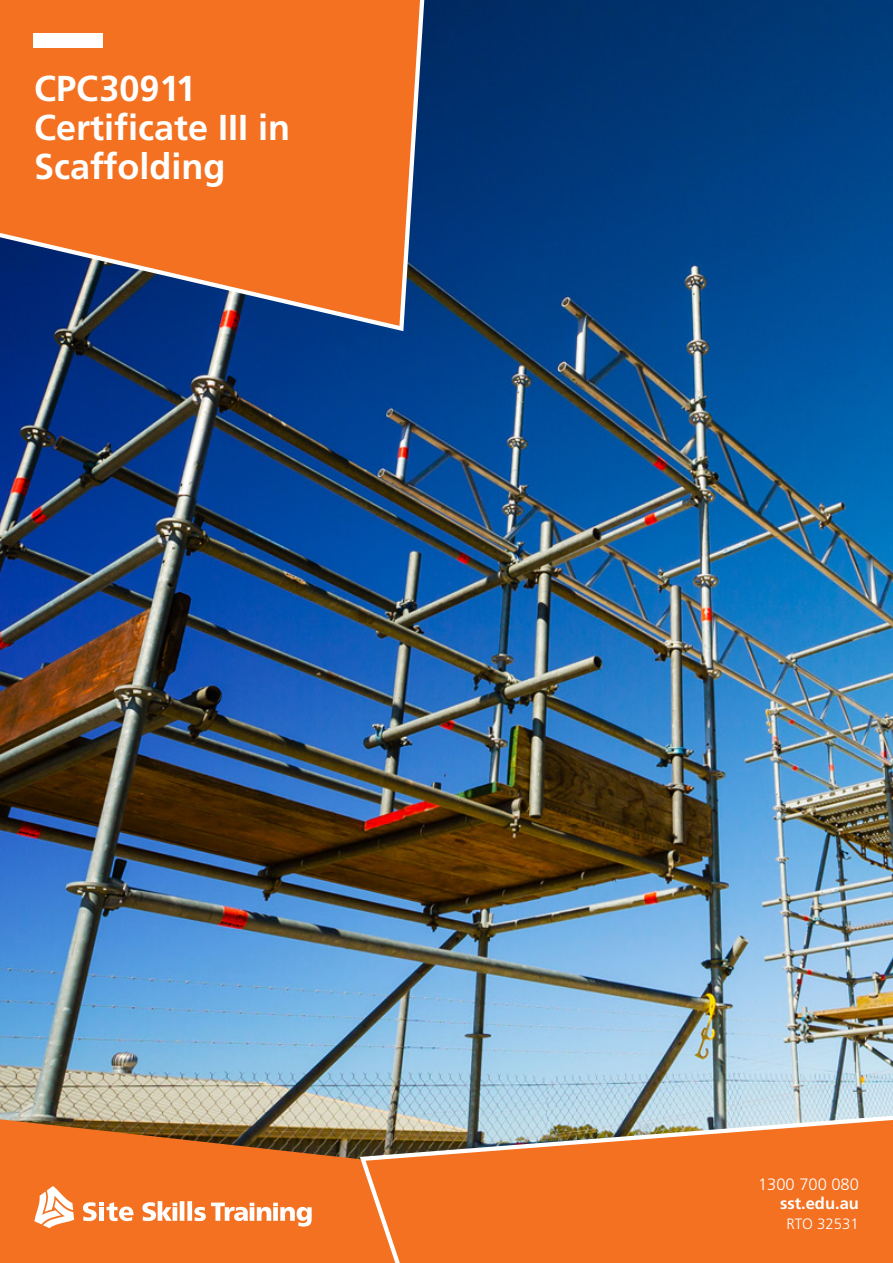
<style>
.page{position:relative;width:893px;height:1263px;background:#fff}
.page>*{position:absolute;margin:0;border:0;box-sizing:border-box;transform-origin:0 0}
.t1{font:700 36px/39px "Frutiger";color:#fff}
.t2{font:300 16.5px/19.5px "Frutiger";color:#fff;text-align:right}
.t3{font:300 15px "Frutiger";color:#fff}
.s1{font-weight:700}
</style>
<div class="page">
<img style="left:0;top:0;width:893px;height:1119px">
<svg style="left:0;top:1119px;width:357px;height:144px;background:#de6e24"></svg>
<svg style="left:142px;top:1201px;width:170px;height:25px"></svg>
<svg style="left:83px;top:1202px;width:50px;height:19px"></svg>
<svg style="left:34px;top:1186px;width:40px;height:42px"></svg>
<svg style="left:0;top:0;width:427px;height:334px;background:#cd6933"></svg>
<svg style="left:357px;top:1112px;width:536px;height:151px;background:#e57e3c"></svg>
<div style="left:33px;top:33px;width:70px;height:15px;background:#fff"></div>
<p class="t1" style="left:34px;top:69px;width:163px">CPC30911</p>
<p class="t1" style="left:34px;top:108px;width:258px">Certificate III in<br>Scaffolding</p>
<p class="t2" style="left:758px;top:1174px;width:102px">1300 700 080 <span class="s1">sst.edu.au</span></p>
<p class="t3" style="left:786px;top:1215px;width:74px">RTO 32531</p>
</div>
